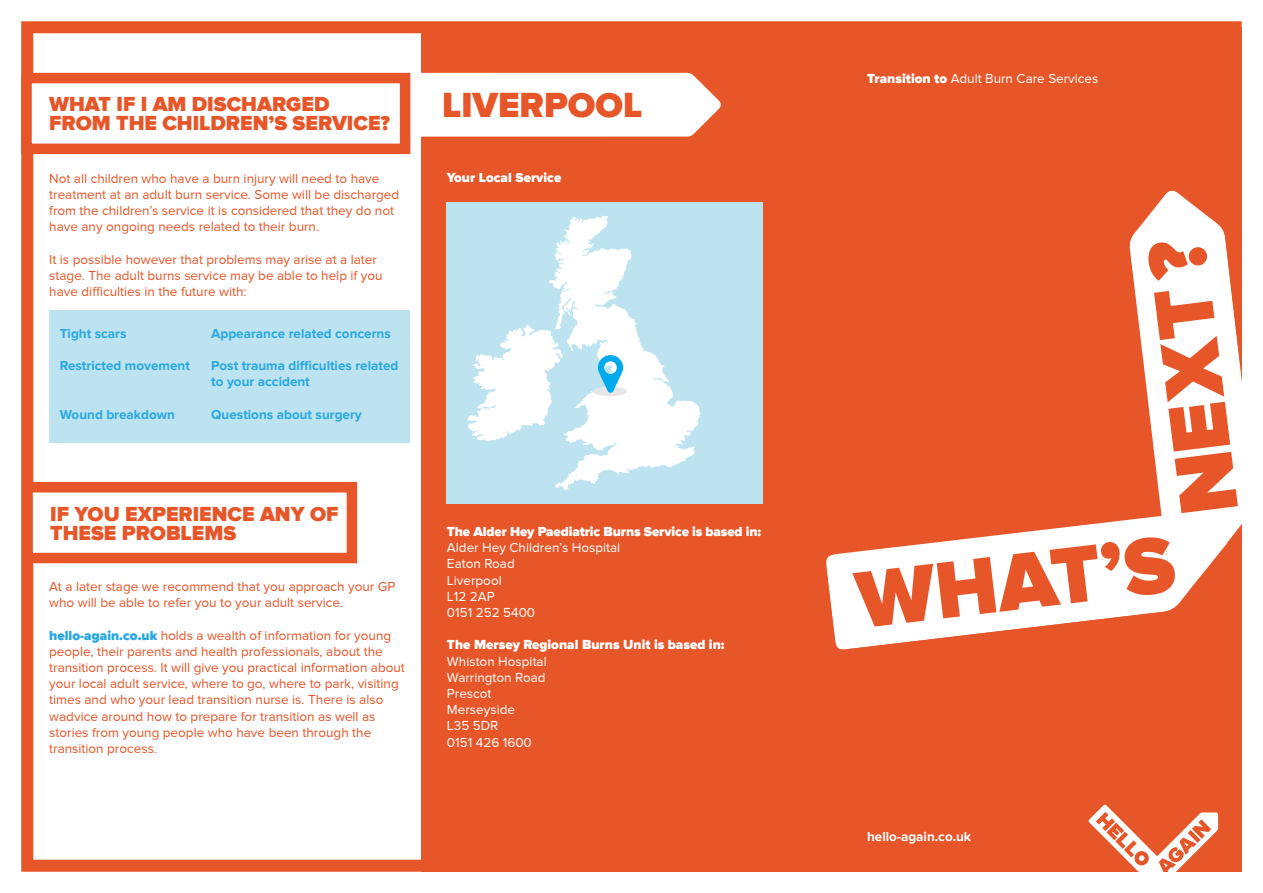
<style>
.page{position:relative;width:1263px;height:893px;background:#fff}
.page>*{position:absolute;margin:0;border:0;box-sizing:border-box;transform-origin:0 0}
.t1{font:900 36px "Proxima Nova";color:#e65629}
.t2{font:900 21px/19.2px "Proxima Nova";color:#e65629}
.t3{font:13.5px/16.2px "Proxima Nova";color:#e65629}
.t4{font:13.5px/16.2px "Proxima Nova";color:#fff}
.t5{font:700 13.5px/16.2px "Proxima Nova";color:#28a8e1}
.t6{font:900 13.5px "Proxima Nova";color:#fff}
.t7{font:700 13.5px "Proxima Nova";color:#fff}
.s1{font-weight:900;color:#28a8e1}
.s2{font-weight:900}
</style>
<div class="page">
<div style="left:49px;top:310px;width:360px;height:133px;background:#bde3f0"></div>
<div style="left:21px;top:21px;width:1221px;height:851px;border:12px solid #e65629"></div>
<div style="left:421px;top:27px;width:821px;height:845px;background:#e65629"></div>
<svg style="left:826px;top:190px;width:416px;height:460px"></svg>
<svg style="left:1089px;top:805px;width:129px;height:67px"></svg>
<div style="left:21px;top:73px;width:389px;height:81px;background:#fff;border:10px solid #e65629"></div>
<div style="left:22px;top:482px;width:335px;height:81px;background:#fff;border:10px solid #e65629"></div>
<div style="left:421px;top:73px;width:300px;height:64px;background:#fff"></div>
<div style="left:446px;top:202px;width:317px;height:301px;background:#bde3f0"></div>
<svg style="left:467px;top:216px;width:233px;height:274px"></svg>
<h2 class="t2" style="left:49px;top:95px;width:342px">WHAT IF I AM DISCHARGED<br>FROM THE CHILDREN’S SERVICE?</h2>
<p class="t3" style="left:49px;top:170px;width:352px">Not all children who have a burn injury will need to have treatment at an adult burn service. Some will be discharged from the children’s service it is considered that they do not have any ongoing needs related to their burn.</p>
<p class="t3" style="left:49px;top:251px;width:335px">It is possible however that problems may arise at a later stage. The adult burns service may be able to help if you have difficulties in the future with:</p>
<p class="t5" style="left:60px;top:325px;width:68px">Tight scars</p>
<p class="t5" style="left:211px;top:325px;width:181px">Appearance related concerns</p>
<p class="t5" style="left:60px;top:358px;width:132px">Restricted movement</p>
<p class="t5" style="left:211px;top:358px;width:189px">Post trauma difficulties related to your accident</p>
<p class="t5" style="left:60px;top:406px;width:117px">Wound breakdown</p>
<p class="t5" style="left:211px;top:406px;width:152px">Questions about surgery</p>
<h2 class="t2" style="left:50px;top:505px;width:290px">IF YOU EXPERIENCE ANY OF<br>THESE PROBLEMS</h2>
<p class="t3" style="left:49px;top:578px;width:348px">At a later stage we recommend that you approach your GP who will be able to refer you to your adult service.</p>
<p class="t3" style="left:49px;top:627px;width:357px"><span class="s1">hello-again.co.uk</span> holds a wealth of information for young people, their parents and health professionals, about the transition process. It will give you practical information about your local adult service, where to go, where to park, visiting times and who your lead transition nurse is. There is also wadvice around how to prepare for transition as well as stories from young people who have been through the transition process.</p>
<h1 class="t1" style="left:442px;top:84px;width:202px">LIVERPOOL</h1>
<p class="t6" style="left:447px;top:169px;width:116px">Your Local Service</p>
<p class="t6" style="left:447px;top:524px;width:316px">The Alder Hey Paediatric Burns Service is based in:</p>
<p class="t4" style="left:447px;top:539px;width:175px">Alder Hey Children’s Hospital<br>Eaton Road<br>Liverpool<br>L12 2AP<br>0151 252 5400</p>
<p class="t6" style="left:447px;top:637px;width:279px">The Mersey Regional Burns Unit is based in:</p>
<p class="t4" style="left:447px;top:653px;width:101px">Whiston Hospital<br>Warrington Road<br>Prescot<br>Merseyside<br>L35 5DR<br>0151 426 1600</p>
<p class="t4" style="left:867px;top:70px;width:233px"><span class="s2">Transition to</span> Adult Burn Care Services</p>
<p class="t7" style="left:867px;top:829px;width:106px">hello-again.co.uk</p>
</div>
